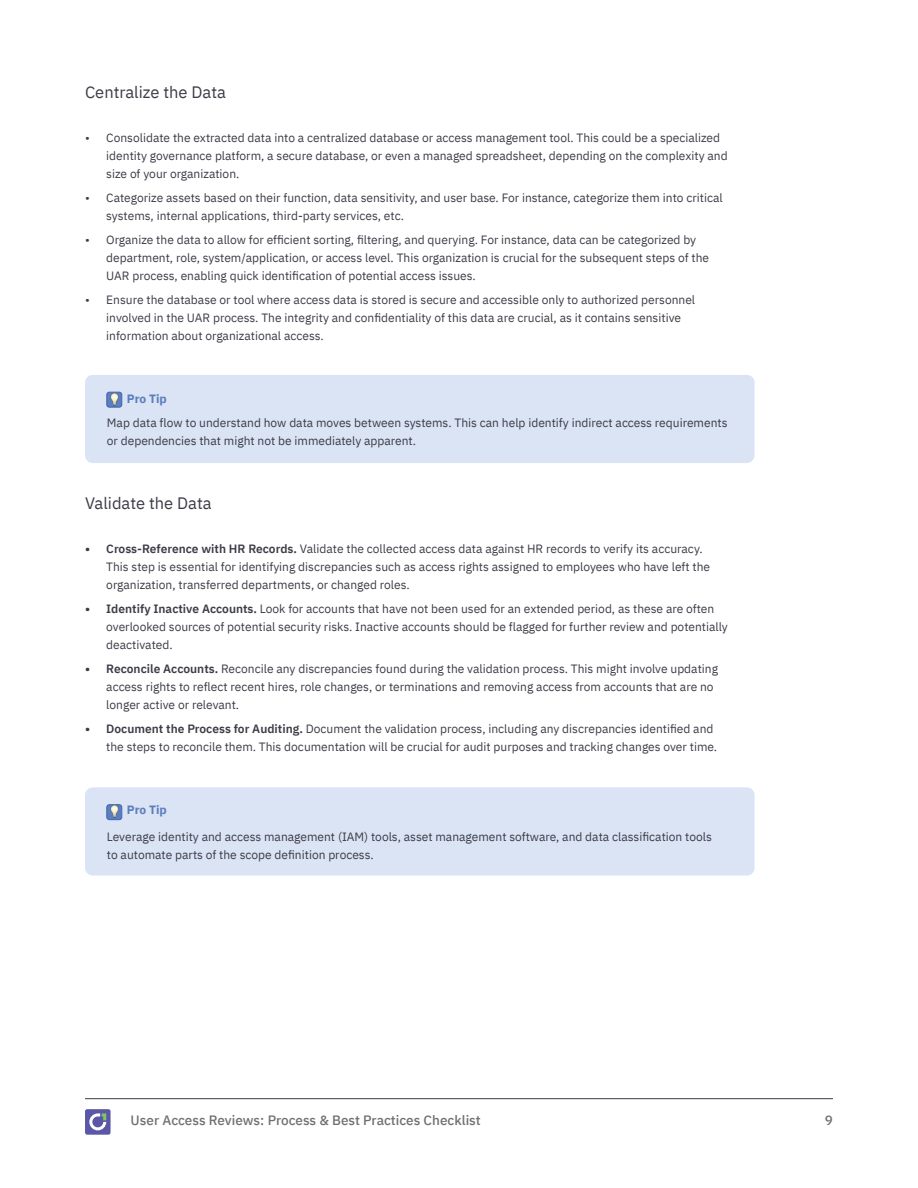
<style>
.page{position:relative;width:918px;height:1188px;background:#fff}
.page>*{position:absolute;margin:0;border:0;box-sizing:border-box;transform-origin:0 0}
.t1{font:16.5px "IBM Plex Sans";color:#3e3b47}
.t2{font:500 13.5px "IBM Plex Sans";color:#706f71}
.t3{font:12px/18px "IBM Plex Sans";color:#3e3b47}
.t4{font:700 12px "IBM Plex Sans";letter-spacing:-.005em;color:#5c7dbe}
.s1{font-weight:600}
</style>
<div class="page">
<div style="left:85px;top:1109px;width:26px;height:26px;background:#5b57a6;border-radius:2px"></div>
<svg style="left:89px;top:1113px;width:17px;height:17px"></svg>
<hr style="left:85px;top:1098px;width:748px;height:1px;background:#3e3b47">
<div style="left:85px;top:375px;width:670px;height:88px;background:#dae4f4;border-radius:8px"></div>
<svg style="left:107px;top:392px;width:15px;height:15px"></svg>
<div style="left:106px;top:392px;width:16px;height:16px;border:1px solid #3f66b0;border-radius:3px"></div>
<svg style="left:108px;top:393px;width:12px;height:12px"></svg>
<div style="left:85px;top:787px;width:670px;height:89px;background:#dae4f4;border-radius:8px"></div>
<div style="left:106px;top:804px;width:16px;height:16px;border:1px solid #3f66b0;border-radius:3px"></div>
<svg style="left:108px;top:806px;width:12px;height:12px"></svg>
<h1 class="t1" style="left:85px;top:80px;width:142px">Centralize the Data</h1>
<p class="t3" style="left:106px;top:128px;width:623px;text-indent:-21px">• Consolidate the extracted data into a centralized database or access management tool. This could be a specialized identity governance platform, a secure database, or even a managed spreadsheet, depending on the complexity and size of your organization.</p>
<p class="t3" style="left:106px;top:188px;width:618px;text-indent:-21px">• Categorize assets based on their function, data sensitivity, and user base. For instance, categorize them into critical systems, internal applications, third-party services, etc.</p>
<p class="t3" style="left:106px;top:230px;width:604px;text-indent:-21px">• Organize the data to allow for efficient sorting, filtering, and querying. For instance, data can be categorized by department, role, system/application, or access level. This organization is crucial for the subsequent steps of the<br>UAR process, enabling quick identification of potential access issues.</p>
<p class="t3" style="left:106px;top:290px;width:590px;text-indent:-21px">• Ensure the database or tool where access data is stored is secure and accessible only to authorized personnel involved in the UAR process. The integrity and confidentiality of this data are crucial, as it contains sensitive information about organizational access.</p>
<p class="t4" style="left:127px;top:389px;width:41px">Pro Tip</p>
<p class="t3" style="left:107px;top:413px;width:622px">Map data flow to understand how data moves between systems. This can help identify indirect access requirements or dependencies that might not be immediately apparent.</p>
<h1 class="t1" style="left:85px;top:491px;width:128px">Validate the Data</h1>
<p class="t3" style="left:106px;top:539px;width:605px;text-indent:-21px"><span class="s1">• Cross-Reference with HR Records.</span> Validate the collected access data against HR records to verify its accuracy.<br>This step is essential for identifying discrepancies such as access rights assigned to employees who have left the organization, transferred departments, or changed roles.</p>
<p class="t3" style="left:106px;top:599px;width:623px;text-indent:-21px"><span class="s1">• Identify Inactive Accounts.</span> Look for accounts that have not been used for an extended period, as these are often overlooked sources of potential security risks. Inactive accounts should be flagged for further review and potentially deactivated.</p>
<p class="t3" style="left:106px;top:659px;width:613px;text-indent:-21px"><span class="s1">• Reconcile Accounts.</span> Reconcile any discrepancies found during the validation process. This might involve updating access rights to reflect recent hires, role changes, or terminations and removing access from accounts that are no longer active or relevant.</p>
<p class="t3" style="left:106px;top:719px;width:612px;text-indent:-21px"><span class="s1">• Document the Process for Auditing.</span> Document the validation process, including any discrepancies identified and the steps to reconcile them. This documentation will be crucial for audit purposes and tracking changes over time.</p>
<p class="t4" style="left:127px;top:800px;width:41px">Pro Tip</p>
<p class="t3" style="left:107px;top:827px;width:607px">Leverage identity and access management (IAM) tools, asset management software, and data classification tools to automate parts of the scope definition process.</p>
<p class="t2" style="left:131px;top:1110px;width:352px">User Access Reviews: Process &amp; Best Practices Checklist</p>
<p class="t2" style="left:825px;top:1110px;width:10px">9</p>
</div>
